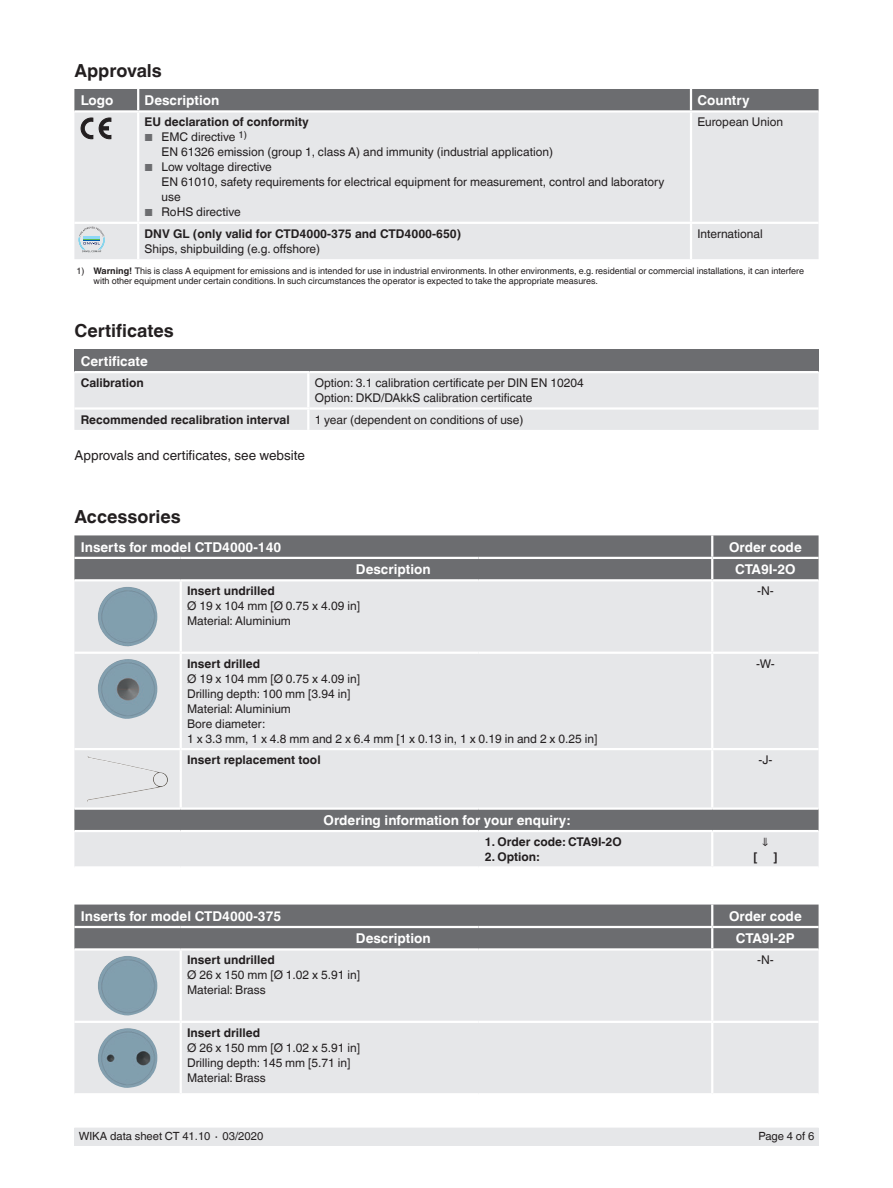
<style>
.page{position:relative;width:893px;height:1188px;background:#fff}
.page>*{position:absolute;margin:0;border:0;box-sizing:border-box;transform-origin:0 0}
.t1{font:700 18px "Helvetica World";color:#231f20}
.t2{font:700 13.5px "Helvetica World";color:#fff}
.t3{font:13.5px "Helvetica World";color:#231f20}
.t4{font:12px/15px "Helvetica World";color:#231f20}
.t5{font:700 12px "Helvetica World";color:#231f20}
.t6{font:11.25px "Helvetica World";color:#231f20}
.t7{font:9px/10.5px "Helvetica World";color:#231f20}
.s1{font-size:10.2px;color:#6c6d70}
.s2{font-weight:700}
</style>
<div class="page">
<div style="left:74px;top:1128px;width:745px;height:17px;background:#e6e7e9"></div>
<div style="left:74px;top:89px;width:745px;height:21px;background:#6c6d70"></div>
<div style="left:74px;top:113px;width:745px;height:146px;background:#e6e7e9"></div>
<hr style="left:138px;top:222px;width:553px;height:2px;background:#fff">
<hr style="left:137px;top:224px;width:2px;height:35px;background:#fff">
<hr style="left:690px;top:224px;width:2px;height:35px;background:#fff">
<hr style="left:691px;top:222px;width:128px;height:2px;background:#fff">
<hr style="left:74px;top:222px;width:64px;height:2px;background:#fff">
<hr style="left:690px;top:113px;width:2px;height:109px;background:#fff">
<hr style="left:137px;top:113px;width:2px;height:109px;background:#fff">
<hr style="left:137px;top:89px;width:2px;height:21px;background:#fff">
<hr style="left:690px;top:89px;width:2px;height:21px;background:#fff">
<svg style="left:81px;top:118px;width:12px;height:21px"></svg>
<svg style="left:99px;top:118px;width:12px;height:21px"></svg>
<div style="left:74px;top:350px;width:745px;height:22px;background:#6c6d70"></div>
<div style="left:74px;top:373px;width:745px;height:57px;background:#e6e7e9"></div>
<hr style="left:74px;top:407px;width:235px;height:3px;background:#fff">
<hr style="left:74px;top:371px;width:235px;height:2px;background:#fff">
<hr style="left:309px;top:371px;width:510px;height:2px;background:#fff">
<hr style="left:307px;top:373px;width:2px;height:34px;background:#fff">
<hr style="left:309px;top:407px;width:510px;height:3px;background:#fff">
<hr style="left:307px;top:410px;width:2px;height:20px;background:#fff">
<svg style="left:79px;top:227px;width:26px;height:26px"></svg>
<div style="left:74px;top:535px;width:745px;height:44px;background:#6c6d70"></div>
<svg style="left:74px;top:581px;width:745px;height:285px;background:#dcdddf"></svg>
<hr style="left:712px;top:807px;width:107px;height:3px;background:#fff">
<hr style="left:712px;top:557px;width:107px;height:2px;background:#fff">
<hr style="left:711px;top:559px;width:2px;height:20px;background:#fff">
<hr style="left:711px;top:535px;width:2px;height:22px;background:#fff">
<hr style="left:74px;top:557px;width:107px;height:2px;background:#fff">
<hr style="left:181px;top:557px;width:297px;height:2px;background:#fff">
<hr style="left:478px;top:557px;width:234px;height:2px;background:#fff">
<hr style="left:712px;top:830px;width:107px;height:2px;background:#fff">
<hr style="left:478px;top:830px;width:234px;height:2px;background:#fff">
<hr style="left:711px;top:832px;width:2px;height:34px;background:#fff">
<hr style="left:74px;top:748px;width:107px;height:2px;background:#fff">
<hr style="left:74px;top:807px;width:107px;height:3px;background:#fff">
<hr style="left:180px;top:581px;width:2px;height:71px;background:#fff">
<hr style="left:711px;top:581px;width:2px;height:71px;background:#fff">
<hr style="left:181px;top:807px;width:297px;height:3px;background:#fff">
<hr style="left:478px;top:807px;width:234px;height:3px;background:#fff">
<hr style="left:180px;top:750px;width:2px;height:57px;background:#fff">
<hr style="left:711px;top:750px;width:2px;height:57px;background:#fff">
<hr style="left:74px;top:652px;width:107px;height:2px;background:#fff">
<hr style="left:181px;top:652px;width:297px;height:2px;background:#fff">
<hr style="left:180px;top:654px;width:2px;height:94px;background:#fff">
<hr style="left:478px;top:652px;width:234px;height:2px;background:#fff">
<hr style="left:181px;top:748px;width:297px;height:2px;background:#fff">
<hr style="left:478px;top:748px;width:234px;height:2px;background:#fff">
<hr style="left:74px;top:830px;width:107px;height:2px;background:#fff">
<hr style="left:181px;top:830px;width:297px;height:2px;background:#fff">
<hr style="left:712px;top:652px;width:107px;height:2px;background:#fff">
<hr style="left:711px;top:654px;width:2px;height:94px;background:#fff">
<hr style="left:712px;top:748px;width:107px;height:2px;background:#fff">
<img style="left:98px;top:587px;width:59px;height:60px">
<img style="left:98px;top:659px;width:59px;height:60px">
<div style="left:87px;top:755px;width:81px;height:47px;background:#e6e7e9"></div>
<div style="left:74px;top:905px;width:745px;height:43px;background:#6c6d70"></div>
<div style="left:74px;top:951px;width:745px;height:142px;background:#e6e7e9"></div>
<hr style="left:712px;top:1021px;width:107px;height:2px;background:#fff">
<hr style="left:712px;top:926px;width:107px;height:2px;background:#fff">
<hr style="left:711px;top:928px;width:2px;height:20px;background:#fff">
<hr style="left:711px;top:905px;width:2px;height:21px;background:#fff">
<hr style="left:74px;top:926px;width:107px;height:2px;background:#fff">
<hr style="left:181px;top:926px;width:297px;height:2px;background:#fff">
<hr style="left:478px;top:926px;width:234px;height:2px;background:#fff">
<hr style="left:180px;top:951px;width:2px;height:70px;background:#fff">
<hr style="left:711px;top:951px;width:2px;height:70px;background:#fff">
<hr style="left:181px;top:1021px;width:297px;height:2px;background:#fff">
<hr style="left:478px;top:1021px;width:234px;height:2px;background:#fff">
<hr style="left:711px;top:1023px;width:2px;height:70px;background:#fff">
<hr style="left:74px;top:1021px;width:107px;height:2px;background:#fff">
<hr style="left:180px;top:1023px;width:2px;height:70px;background:#fff">
<img style="left:98px;top:956px;width:59px;height:60px">
<img style="left:98px;top:1028px;width:59px;height:60px">
<h1 class="t1" style="left:74px;top:60px;width:89px">Approvals</h1>
<p class="t2" style="left:81px;top:93px;width:34px">Logo</p>
<p class="t2" style="left:145px;top:93px;width:76px">Description</p>
<p class="t2" style="left:697px;top:93px;width:54px">Country</p>
<p class="t5" style="left:145px;top:115px;width:166px">EU declaration of conformity</p>
<p class="t4" style="left:162px;top:130px;width:393px;text-indent:-17px"><span class="s1">■</span> EMC directive <sup>1)<br></sup>EN 61326 emission (group 1, class A) and immunity (industrial application)</p>
<p class="t4" style="left:162px;top:160px;width:504px;text-indent:-17px"><span class="s1">■</span> Low voltage directive<br>EN 61010, safety requirements for electrical equipment for measurement, control and laboratory use</p>
<p class="t4" style="left:145px;top:205px;width:98px"><span class="s1">■</span> RoHS directive</p>
<p class="t4" style="left:697px;top:115px;width:87px">European Union</p>
<p class="t5" style="left:145px;top:227px;width:318px">DNV GL (only valid for CTD4000-375 and CTD4000-650)</p>
<p class="t4" style="left:145px;top:241px;width:177px">Ships, shipbuilding (e.g. offshore)</p>
<p class="t4" style="left:697px;top:226px;width:67px">International</p>
<p class="t7" style="left:94px;top:265px;width:712px;text-indent:-17px">1) <span class="s2">Warning!</span> This is class A equipment for emissions and is intended for use in industrial environments. In other environments, e.g. residential or commercial installations, it can interfere with other equipment under certain conditions. In such circumstances the operator is expected to take the appropriate measures.</p>
<h1 class="t1" style="left:74px;top:321px;width:101px">Certificates</h1>
<p class="t2" style="left:81px;top:353px;width:69px">Certificate</p>
<p class="t5" style="left:81px;top:376px;width:65px">Calibration</p>
<p class="t4" style="left:315px;top:375px;width:271px">Option: 3.1 calibration certificate per DIN EN 10204<br>Option: DKD/DAkkS calibration certificate</p>
<p class="t5" style="left:81px;top:412px;width:210px">Recommended recalibration interval</p>
<p class="t4" style="left:315px;top:412px;width:210px">1 year (dependent on conditions of use)</p>
<p class="t3" style="left:74px;top:448px;width:232px">Approvals and certificates, see website</p>
<h1 class="t1" style="left:74px;top:506px;width:108px">Accessories</h1>
<p class="t2" style="left:81px;top:539px;width:202px">Inserts for model CTD4000-140</p>
<p class="t2" style="left:729px;top:539px;width:74px">Order code</p>
<p class="t2" style="left:356px;top:561px;width:76px">Description</p>
<p class="t2" style="left:735px;top:561px;width:62px">CTA9I-2O</p>
<p class="t5" style="left:187px;top:584px;width:89px">Insert undrilled</p>
<p class="t4" style="left:187px;top:599px;width:174px">Ø 19 x 104 mm [Ø 0.75 x 4.09 in]<br>Material: Aluminium</p>
<p class="t4" style="left:757px;top:584px;width:18px">-N-</p>
<p class="t5" style="left:187px;top:657px;width:75px">Insert drilled</p>
<p class="t4" style="left:187px;top:671px;width:412px">Ø 19 x 104 mm [Ø 0.75 x 4.09 in]<br>Drilling depth: 100 mm [3.94 in]<br>Material: Aluminium<br>Bore diameter:<br>1 x 3.3 mm, 1 x 4.8 mm and 2 x 6.4 mm [1 x 0.13 in, 1 x 0.19 in and 2 x 0.25 in]</p>
<p class="t4" style="left:756px;top:656px;width:20px">-W-</p>
<p class="t5" style="left:187px;top:753px;width:135px">Insert replacement tool</p>
<p class="t4" style="left:758px;top:752px;width:16px">-J-</p>
<p class="t2" style="left:324px;top:812px;width:248px">Ordering information for your enquiry:</p>
<p class="t5" style="left:485px;top:835px;width:139px">1. Order code: CTA9I-2O</p>
<p class="t5" style="left:485px;top:850px;width:56px">2. Option:</p>
<p class="t4" style="left:762px;top:834px;width:9px">⇓</p>
<p class="t5" style="left:753px;top:850px;width:5px">[</p>
<p class="t5" style="left:773px;top:850px;width:5px">]</p>
<p class="t2" style="left:81px;top:908px;width:202px">Inserts for model CTD4000-375</p>
<p class="t2" style="left:729px;top:908px;width:74px">Order code</p>
<p class="t2" style="left:356px;top:931px;width:76px">Description</p>
<p class="t2" style="left:736px;top:931px;width:60px">CTA9I-2P</p>
<p class="t5" style="left:187px;top:953px;width:89px">Insert undrilled</p>
<p class="t4" style="left:187px;top:968px;width:174px">Ø 26 x 150 mm [Ø 1.02 x 5.91 in]<br>Material: Brass</p>
<p class="t4" style="left:757px;top:953px;width:18px">-N-</p>
<p class="t5" style="left:187px;top:1026px;width:75px">Insert drilled</p>
<p class="t4" style="left:187px;top:1040px;width:174px">Ø 26 x 150 mm [Ø 1.02 x 5.91 in]<br>Drilling depth: 145 mm [5.71 in]<br>Material: Brass</p>
<p class="t6" style="left:79px;top:1130px;width:186px">WIKA data sheet CT 41.10 ∙ 03/2020</p>
<p class="t6" style="left:759px;top:1130px;width:57px">Page 4 of 6</p>
</div>
